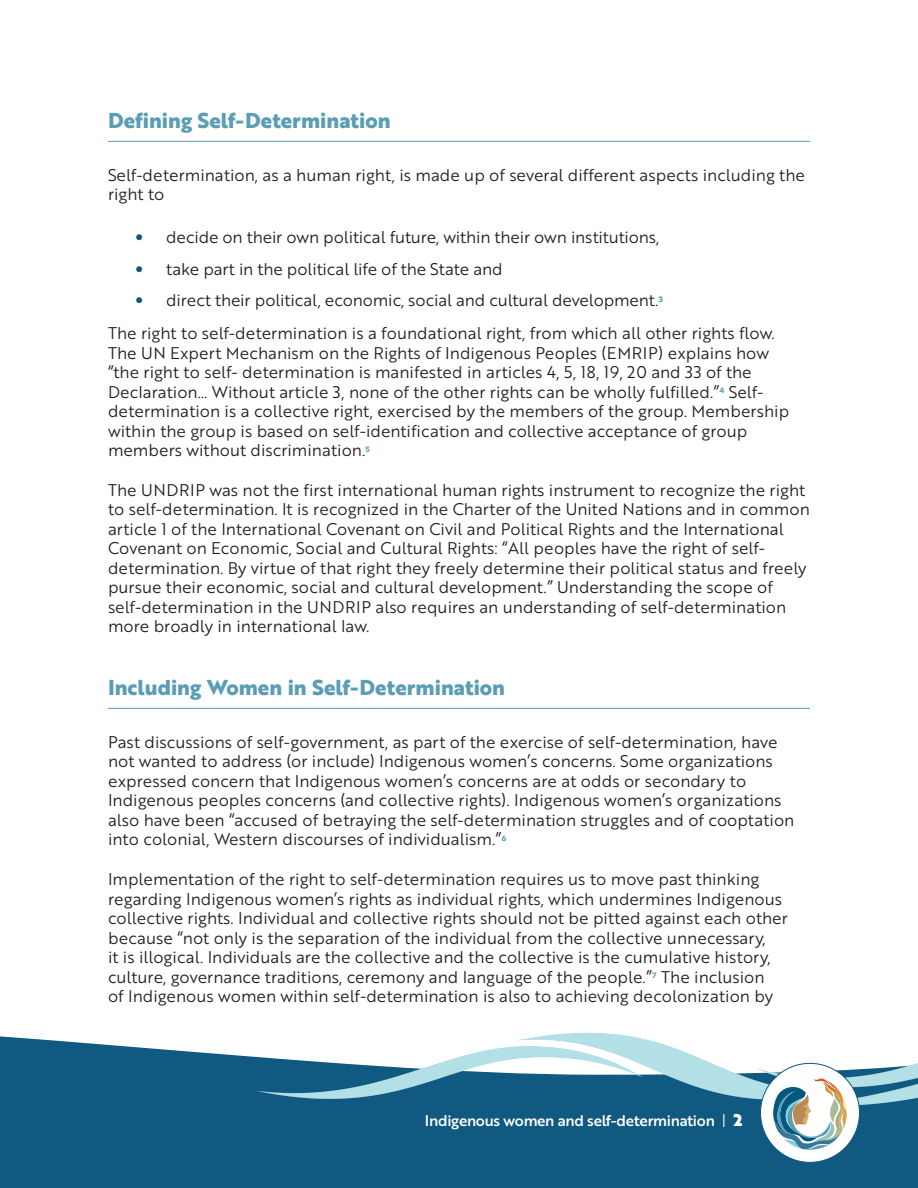
<style>
.page{position:relative;width:918px;height:1188px;background:#fff}
.page>*{position:absolute;margin:0;border:0;box-sizing:border-box;transform-origin:0 0}
.NWAC_UNDA_H2{font:700 21px "Brother 1816 Extra";color:#5a9db5}
.Body_text_left_just{font:16.5px/19.5px "Brother 1816 Book";color:#231f20}
.t1{font:15px "Brother 1816 Medium";letter-spacing:-.02em;color:#fff}
.s1{font-family:"Avenir Next";color:#0f587f}
.s2{font-family:"Brother 1816 Book"}
.s3{font-family:"Brother 1816 Black";font-size:16.5px}
</style>
<div class="page">
<div style="left:0;top:1036px;width:918px;height:152px;background:#105980"></div>
<img style="left:243px;top:1032px;width:675px;height:75px">
<div style="left:761px;top:1063px;width:98px;height:99px;background:#fff;border-radius:50%"></div>
<svg style="left:773px;top:1079px;width:74px;height:71px"></svg>
<hr style="left:108px;top:141px;width:702px;height:1px;background:#5a9db5">
<hr style="left:108px;top:708px;width:702px;height:1px;background:#5a9db5">
<p class="NWAC_UNDA_H2" style="left:108px;top:104px;width:284px">Defining Self-Determination</p>
<p class="Body_text_left_just" style="left:108px;top:164px;width:698px">Self-determination, as a human right, is made up of several different aspects including the right to</p>
<p class="Body_text_left_just" style="left:135px;top:227px;width:526px"><span class="s1">•</span> decide on their own political future, within their own institutions,</p>
<p class="Body_text_left_just" style="left:135px;top:258px;width:369px"><span class="s1">•</span> take part in the political life of the State and</p>
<p class="Body_text_left_just" style="left:135px;top:290px;width:530px"><span class="s1">•</span> direct their political, economic, social and cultural development.<sup>3</sup></p>
<p class="Body_text_left_just" style="left:108px;top:323px;width:683px">The right to self-determination is a foundational right, from which all other rights flow.<br>The UN Expert Mechanism on the Rights of Indigenous Peoples (EMRIP) explains how “the right to self- determination is manifested in articles 4, 5, 18, 19, 20 and 33 of the Declaration… Without article 3, none of the other rights can be wholly fulfilled.”<sup>4</sup> Self&shy;determination is a collective right, exercised by the members of the group. Membership within the group is based on self-identification and collective acceptance of group members without discrimination.<sup>5</sup></p>
<p class="Body_text_left_just" style="left:108px;top:479px;width:703px">The UNDRIP was not the first international human rights instrument to recognize the right to self-determination. It is recognized in the Charter of the United Nations and in common article 1 of the International Covenant on Civil and Political Rights and the International Covenant on Economic, Social and Cultural Rights: “All peoples have the right of self&shy;determination. By virtue of that right they freely determine their political status and freely pursue their economic, social and cultural development.” Understanding the scope of self-determination in the UNDRIP also requires an understanding of self-determination more broadly in international law.</p>
<p class="NWAC_UNDA_H2" style="left:108px;top:671px;width:399px">Including Women in Self-Determination</p>
<p class="Body_text_left_just" style="left:108px;top:731px;width:688px">Past discussions of self-government, as part of the exercise of self-determination, have not wanted to address (or include) Indigenous women’s concerns. Some organizations expressed concern that Indigenous women’s concerns are at odds or secondary to Indigenous peoples concerns (and collective rights). Indigenous women’s organizations also have been “accused of betraying the self-determination struggles and of cooptation into colonial, Western discourses of individualism.”<sup>6</sup></p>
<p class="Body_text_left_just" style="left:108px;top:869px;width:681px">Implementation of the right to self-determination requires us to move past thinking regarding Indigenous women’s rights as individual rights, which undermines Indigenous collective rights. Individual and collective rights should not be pitted against each other because “not only is the separation of the individual from the collective unnecessary,<br>it is illogical. Individuals are the collective and the collective is the cumulative history, culture, governance traditions, ceremony and language of the people.”<sup>7</sup> The inclusion<br>of Indigenous women within self-determination is also to achieving decolonization by</p>
<p class="t1" style="left:425px;top:1110px;width:319px">Indigenous women and self-determination <span class="s2">|</span> <span class="s3">2</span></p>
</div>
